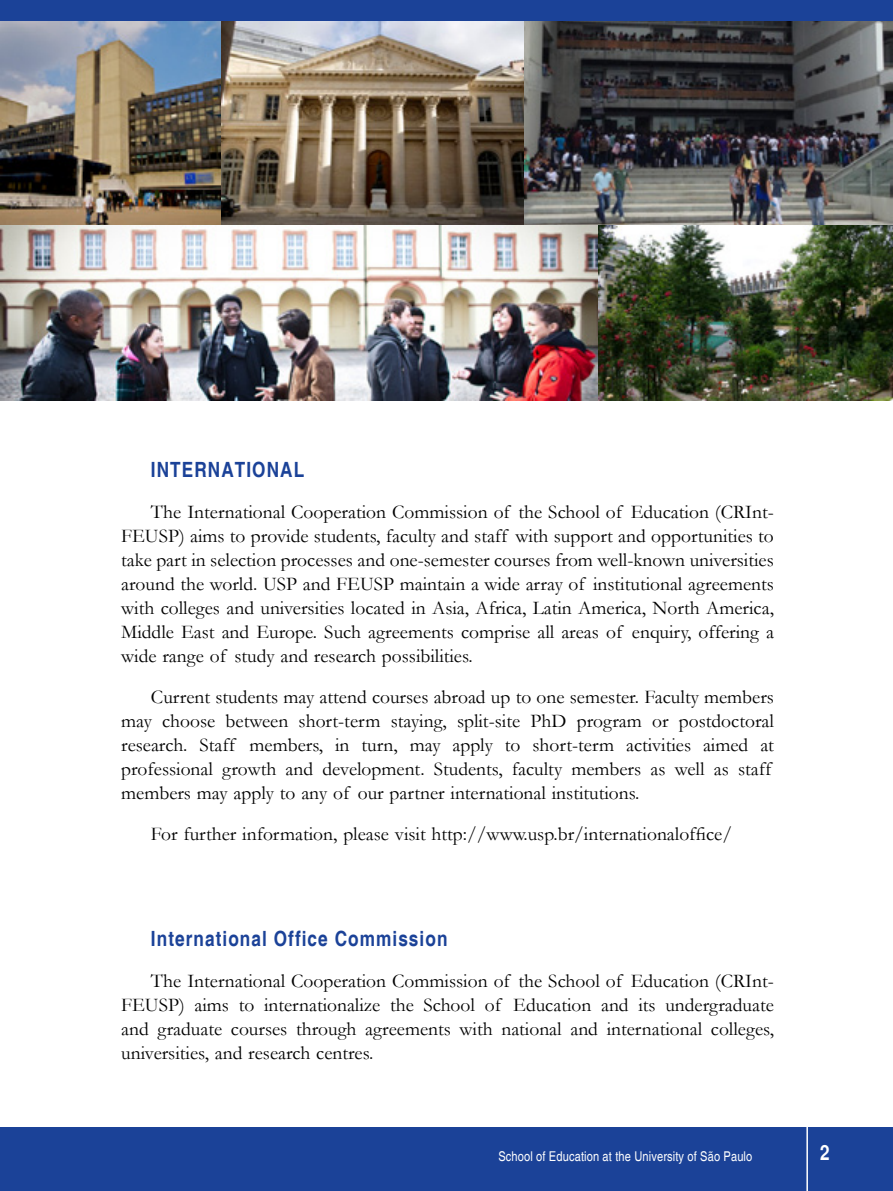
<style>
.page{position:relative;width:893px;height:1191px;background:#fff}
.page>*{position:absolute;margin:0;border:0;box-sizing:border-box;transform-origin:0 0}
.t1{font:700 condensed 21px "Helvetica";letter-spacing:.05em;color:#1b4298}
.t2{font:700 condensed 21px "Helvetica";color:#fff}
.t3{font:19.5px/24px "Garamond";color:#000;text-align:justify}
.t4{font:condensed 13.5px "Helvetica";letter-spacing:.01em;color:#fff}
</style>
<div class="page">
<div style="left:0;top:1127px;width:893px;height:64px;background:#1b4298"></div>
<div style="left:0;top:0;width:893px;height:21px;background:#1b4298"></div>
<hr style="left:806px;top:1126px;width:2px;height:65px;background:#fff">
<img style="left:0;top:21px;width:221px;height:204px">
<img style="left:221px;top:21px;width:303px;height:204px">
<img style="left:524px;top:21px;width:369px;height:204px">
<img style="left:0;top:225px;width:893px;height:176px">
<p class="t1" style="left:151px;top:457px;width:155px">INTERNATIONAL</p>
<p class="t3" style="left:121px;top:499px;width:654px;text-indent:30px">The International Cooperation Commission of the School of Education (CRInt-FEUSP) aims to provide students, faculty and staff with support and opportunities to take part in selection processes and one-semester courses from well-known universities around the world. USP and FEUSP maintain a wide array of institutional agreements with colleges and universities located in Asia, Africa, Latin America, North America, Middle East and Europe. Such agreements comprise all areas of enquiry, offering a wide range of study and research possibilities.</p>
<p class="t3" style="left:121px;top:684px;width:654px;text-align:left;text-indent:30px">Current students may attend courses abroad up to one semester. Faculty members may choose between short-term staying, split-site PhD program or postdoctoral research. Staff members, in turn, may apply to short-term activities aimed at professional growth and development. Students, faculty members as well as staff members may apply to any of our partner international institutions.</p>
<p class="t3" style="left:151px;top:821px;width:583px">For further information, please visit http://www.usp.br/internationaloffice/</p>
<p class="t1" style="left:151px;top:926px;width:298px">International Office Commission</p>
<p class="t3" style="left:121px;top:968px;width:654px;text-indent:30px">The International Cooperation Commission of the School of Education (CRInt-FEUSP) aims to internationalize the School of Education and its undergraduate and graduate courses through agreements with national and international colleges, universities, and research centres.</p>
<p class="t4" style="left:498px;top:1148px;width:256px">School of Education at the University of São Paulo</p>
<p class="t2" style="left:820px;top:1140px;width:11px">2</p>
</div>
